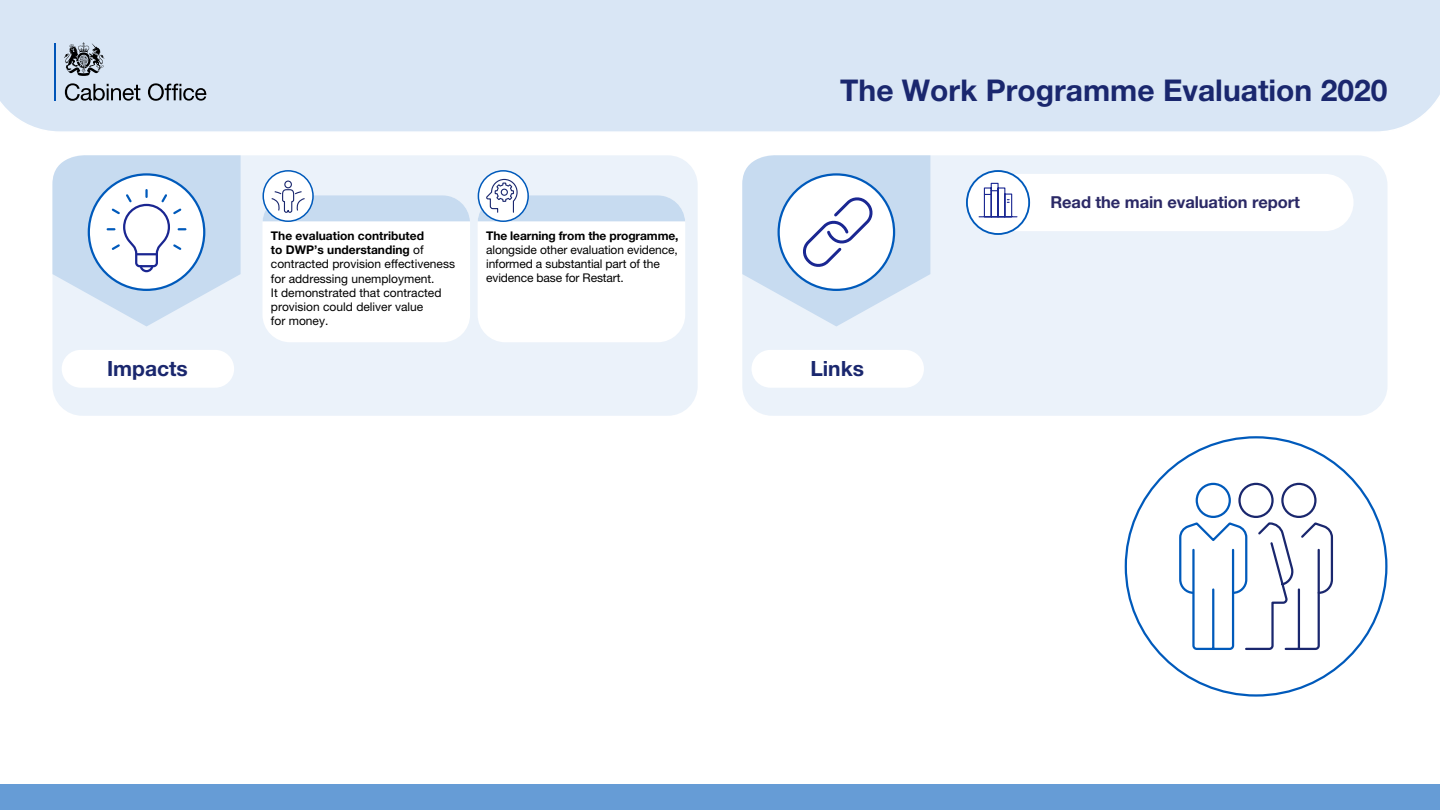
<style>
.page{position:relative;width:1440px;height:810px;background:#fff}
.page>*{position:absolute;margin:0;border:0;box-sizing:border-box;transform-origin:0 0}
.t1{font:700 30px "Helvetica Neue LT Pro";color:#1a276e}
.t2{font:700 21px "Helvetica Neue LT Pro";color:#1a276e}
.t3{font:700 16.5px "Helvetica Neue LT Pro";letter-spacing:-.005em;color:#2b2966}
.t4{font:12px/14.2px "Helvetica Neue LT Pro";color:#000}
.t5{font:700 12px "Helvetica Neue LT Pro";letter-spacing:-.01em;color:#000}
.s1{font-weight:700}
</style>
<div class="page">
<div style="left:0;top:0;width:1440px;height:132px;background:#d9e6f5"></div>
<div style="left:53px;top:155px;width:645px;height:261px;background:#ebf2fa;border-radius:30px"></div>
<div style="left:742px;top:155px;width:645px;height:261px;background:#ebf2fa;border-radius:30px"></div>
<div style="left:62px;top:350px;width:172px;height:38px;background:#fff;border-radius:19px"></div>
<div style="left:752px;top:350px;width:172px;height:38px;background:#fff;border-radius:19px"></div>
<div style="left:0;top:785px;width:1440px;height:25px;background:#669cd6"></div>
<div style="left:262px;top:195px;width:208px;height:147px;background:#fff;border-radius:28px"></div>
<div style="left:478px;top:195px;width:207px;height:147px;background:#fff;border-radius:28px"></div>
<svg style="left:263px;top:171px;width:50px;height:50px"></svg>
<div style="left:262px;top:170px;width:52px;height:52px;border:2px solid #005abb;border-radius:50%"></div>
<svg style="left:478px;top:171px;width:50px;height:50px"></svg>
<div style="left:478px;top:170px;width:51px;height:52px;border:2px solid #005abb;border-radius:50%"></div>
<svg style="left:1179px;top:482px;width:155px;height:168px"></svg>
<svg style="left:53px;top:155px;width:188px;height:171px"></svg>
<div style="left:973px;top:174px;width:381px;height:57px;background:#fff;border-radius:29px"></div>
<div style="left:967px;top:171px;width:62px;height:63px;background:#fff;border-radius:50%"></div>
<div style="left:966px;top:170px;width:64px;height:65px;border:2px solid #005abb;border-radius:50%"></div>
<svg style="left:978px;top:182px;width:40px;height:36px"></svg>
<svg style="left:742px;top:155px;width:188px;height:171px"></svg>
<svg style="left:263px;top:180px;width:207px;height:41px"></svg>
<hr style="left:54px;top:43px;width:2px;height:57px;background:#0055b8">
<svg style="left:65px;top:83px;width:75px;height:18px"></svg>
<svg style="left:148px;top:83px;width:58px;height:18px"></svg>
<svg style="left:64px;top:43px;width:41px;height:33px"></svg>
<svg style="left:478px;top:178px;width:207px;height:43px"></svg>
<h1 class="t1" style="left:840px;top:72px;width:549px">The Work Programme Evaluation 2020</h1>
<p class="t4" style="left:271px;top:228px;width:186px"><span class="s1">The evaluation contributed<br>to DWP’s understanding</span> of contracted provision effectiveness for addressing unemployment.<br>It demonstrated that contracted provision could deliver value<br>for money.</p>
<p class="t5" style="left:486px;top:228px;width:194px">The learning from the programme,</p>
<p class="t4" style="left:486px;top:242px;width:193px">alongside other evaluation evidence, informed a substantial part of the evidence base for Restart.</p>
<h2 class="t2" style="left:107px;top:356px;width:82px">Impacts</h2>
<h2 class="t2" style="left:810px;top:356px;width:55px">Links</h2>
<h3 class="t3" style="left:1050px;top:192px;width:251px">Read the main evaluation report</h3>
</div>
